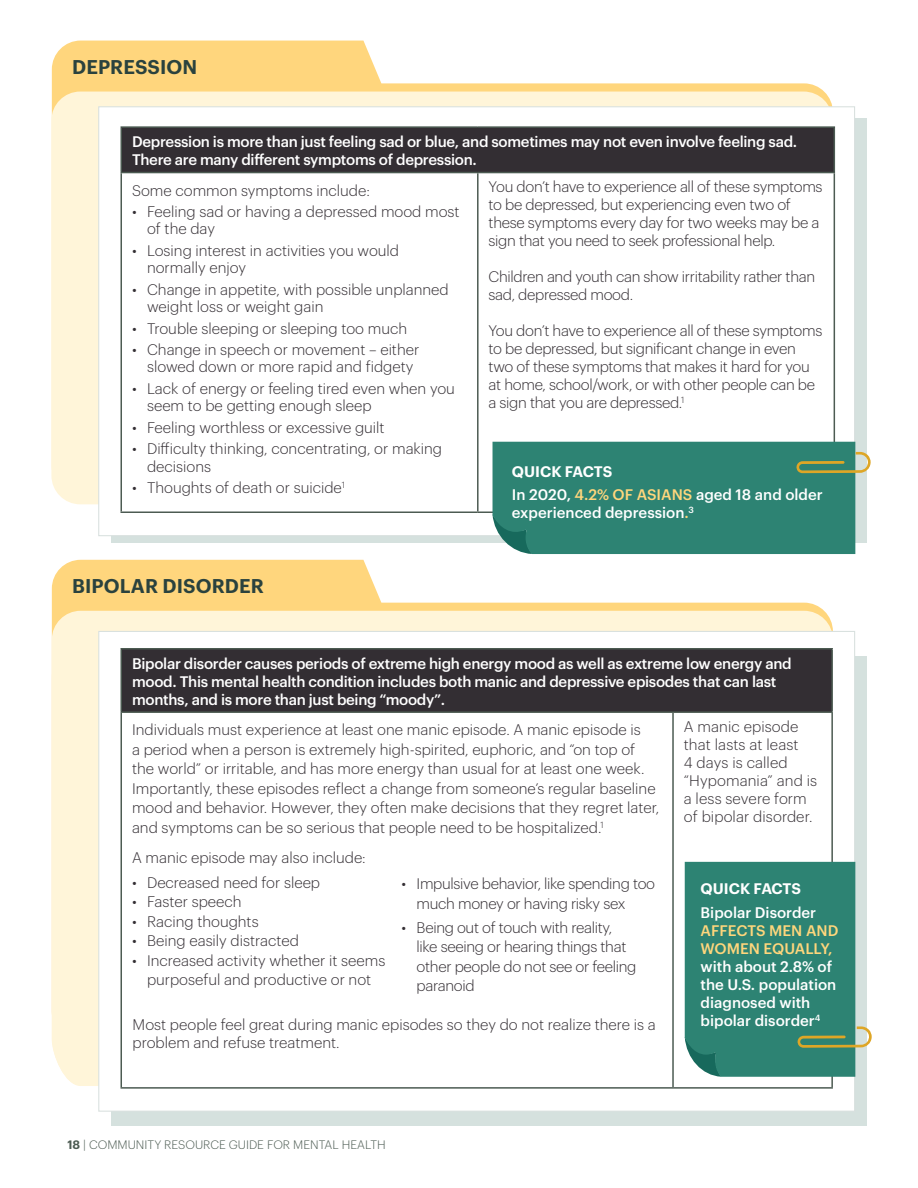
<style>
.page{position:relative;width:918px;height:1188px;background:#fff}
.page>*{position:absolute;margin:0;border:0;box-sizing:border-box;transform-origin:0 0}
.t1{font:600 19.5px "Graphik";letter-spacing:.005em;color:#2a423e}
.t2{font:300 15px/17.2px "Graphik";color:#332e33}
.t3{font:300 15px/18px "Graphik";letter-spacing:-.02em;color:#332e33}
.t4{font:500 15px/18px "Graphik";letter-spacing:-.02em;color:#fff}
.t5{font:500 15px/18px "Graphik";color:#fff}
.t6{font:500 15px/18px "Graphik";color:#ffd67c}
.t7{font:600 15px "Graphik";letter-spacing:-.005em;color:#fff}
.t8{font:300 12px "Graphik";color:#4c5b52}
.s1{font-weight:600}
.s2{color:#ffd67c}
</style>
<div class="page">
<svg style="left:52px;top:41px;width:780px;height:453px"></svg>
<div style="left:51px;top:92px;width:782px;height:412px;background:#fff5d9;border-radius:29px"></div>
<div style="left:111px;top:118px;width:756px;height:425px;background:#d5e1de"></div>
<div style="left:98px;top:106px;width:757px;height:430px;background:#fff;border:1px solid #d8e0de"></div>
<div style="left:121px;top:127px;width:713px;height:46px;background:#332e33"></div>
<hr style="left:121px;top:126px;width:357px;height:2px;background:#4c5b52">
<hr style="left:121px;top:128px;width:1px;height:44px;background:#4c5b52">
<hr style="left:478px;top:126px;width:357px;height:2px;background:#4c5b52">
<hr style="left:834px;top:128px;width:1px;height:44px;background:#4c5b52">
<hr style="left:121px;top:172px;width:357px;height:1px;background:#4c5b52">
<hr style="left:121px;top:173px;width:1px;height:339px;background:#4c5b52">
<hr style="left:478px;top:172px;width:357px;height:1px;background:#4c5b52">
<hr style="left:477px;top:173px;width:2px;height:339px;background:#4c5b52">
<hr style="left:834px;top:173px;width:1px;height:339px;background:#4c5b52">
<hr style="left:121px;top:512px;width:357px;height:1px;background:#4c5b52">
<hr style="left:478px;top:512px;width:357px;height:1px;background:#4c5b52">
<svg style="left:492px;top:442px;width:379px;height:112px;background:#378877"></svg>
<svg style="left:52px;top:560px;width:772px;height:51px"></svg>
<div style="left:52px;top:611px;width:781px;height:475px;background:#fff5d9"></div>
<div style="left:111px;top:656px;width:756px;height:470px;background:#d5e1de"></div>
<div style="left:98px;top:631px;width:757px;height:481px;background:#fff;border:1px solid #d8e0de"></div>
<div style="left:121px;top:649px;width:711px;height:63px;background:#332e33"></div>
<hr style="left:121px;top:648px;width:552px;height:2px;background:#4c5b52">
<hr style="left:121px;top:650px;width:1px;height:61px;background:#4c5b52">
<hr style="left:673px;top:648px;width:160px;height:2px;background:#4c5b52">
<hr style="left:831px;top:650px;width:2px;height:61px;background:#4c5b52">
<hr style="left:121px;top:711px;width:552px;height:2px;background:#4c5b52">
<hr style="left:121px;top:713px;width:1px;height:374px;background:#4c5b52">
<hr style="left:673px;top:711px;width:160px;height:2px;background:#4c5b52">
<hr style="left:672px;top:713px;width:2px;height:374px;background:#4c5b52">
<hr style="left:831px;top:713px;width:2px;height:374px;background:#4c5b52">
<hr style="left:121px;top:1087px;width:552px;height:2px;background:#4c5b52">
<hr style="left:673px;top:1087px;width:160px;height:2px;background:#4c5b52">
<svg style="left:685px;top:862px;width:187px;height:215px;background:#408d7d"></svg>
<h1 class="t1" style="left:72px;top:52px;width:127px">DEPRESSION</h1>
<p class="t4" style="left:132px;top:131px;width:667px">Depression is more than just feeling sad or blue, and sometimes may not even involve feeling sad.<br>There are many different symptoms of depression.</p>
<p class="t2" style="left:132px;top:180px;width:239px">Some common symptoms include:</p>
<p class="t2" style="left:147px;top:202px;width:314px;text-indent:-15px">• Feeling sad or having a depressed mood most of the day</p>
<p class="t2" style="left:147px;top:241px;width:254px;text-indent:-15px">• Losing interest in activities you would normally enjoy</p>
<p class="t2" style="left:147px;top:280px;width:303px;text-indent:-15px">• Change in appetite, with possible unplanned weight loss or weight gain</p>
<p class="t2" style="left:132px;top:318px;width:277px">• Trouble sleeping or sleeping too much</p>
<p class="t2" style="left:147px;top:340px;width:274px;text-indent:-15px">• Change in speech or movement – either slowed down or more rapid and fidgety</p>
<p class="t2" style="left:147px;top:379px;width:309px;text-indent:-15px">• Lack of energy or feeling tired even when you seem to be getting enough sleep</p>
<p class="t2" style="left:132px;top:418px;width:254px">• Feeling worthless or excessive guilt</p>
<p class="t2" style="left:147px;top:439px;width:297px;text-indent:-15px">• Difficulty thinking, concentrating, or making decisions</p>
<p class="t2" style="left:132px;top:478px;width:215px">• Thoughts of death or suicide<sup>1</sup></p>
<p class="t3" style="left:489px;top:177px;width:336px">You don’t have to experience all of these symptoms to be depressed, but experiencing even two of these symptoms every day for two weeks may be a sign that you need to seek professional help.</p>
<p class="t3" style="left:489px;top:267px;width:328px">Children and youth can show irritability rather than sad, depressed mood.</p>
<p class="t3" style="left:489px;top:321px;width:335px">You don’t have to experience all of these symptoms to be depressed, but significant change in even two of these symptoms that makes it hard for you at home, school/work, or with other people can be a sign that you are depressed.<sup>1</sup></p>
<p class="t5" style="left:512px;top:458px;width:312px;line-height:23.4px"><span class="s1">QUICK FACTS<br></span>In 2020, <span class="s2">4.2% OF ASIANS</span> aged 18 and older</p>
<p class="t5" style="left:512px;top:502px;width:184px">experienced depression<span class="s2">.</span><sup>3</sup></p>
<h1 class="t1" style="left:72px;top:571px;width:193px">BIPOLAR DISORDER</h1>
<p class="t4" style="left:132px;top:653px;width:661px">Bipolar disorder causes periods of extreme high energy mood as well as extreme low energy and mood. This mental health condition includes both manic and depressive episodes that can last months, and is more than just being “moody”.</p>
<p class="t2" style="left:132px;top:719px;width:529px;line-height:19.5px">Individuals must experience at least one manic episode. A manic episode is<br>a period when a person is extremely high-spirited, euphoric, and “on top of the world” or irritable, and has more energy than usual for at least one week.<br>Importantly, these episodes reflect a change from someone’s regular baseline mood and behavior. However, they often make decisions that they regret later, and symptoms can be so serious that people need to be hospitalized.<sup>1</sup></p>
<p class="t2" style="left:132px;top:848px;width:235px">A manic episode may also include:</p>
<p class="t2" style="left:132px;top:873px;width:190px">• Decreased need for sleep</p>
<p class="t2" style="left:132px;top:892px;width:111px">• Faster speech</p>
<p class="t2" style="left:132px;top:912px;width:128px">• Racing thoughts</p>
<p class="t2" style="left:132px;top:931px;width:168px">• Being easily distracted</p>
<p class="t2" style="left:132px;top:950px;width:255px;line-height:19.5px;text-align:center">• Increased activity whether it seems purposeful and productive or not</p>
<p class="t2" style="left:684px;top:716px;width:135px;line-height:18px">A manic episode that lasts at least<br>4 days is called “Hypomania” and is a less severe form of bipolar disorder.</p>
<p class="t3" style="left:417px;top:873px;width:240px;line-height:19.5px;text-indent:-15px">• Impulsive behavior, like spending too much money or having risky sex</p>
<p class="t3" style="left:417px;top:916px;width:221px;line-height:19.5px;text-indent:-15px">• Being out of touch with reality, like seeing or hearing things that other people do not see or feeling paranoid</p>
<p class="t2" style="left:133px;top:1014px;width:525px;line-height:18px">Most people feel great during manic episodes so they do not realize there is a problem and refuse treatment.</p>
<p class="t7" style="left:701px;top:877px;width:102px">QUICK FACTS</p>
<p class="t5" style="left:701px;top:902px;width:117px">Bipolar Disorder</p>
<p class="t6" style="left:701px;top:920px;width:139px">AFFECTS MEN AND<br>WOMEN EQUALLY,</p>
<p class="t5" style="left:701px;top:956px;width:137px">with about 2.8% of the U.S. population diagnosed with bipolar disorder<sup>4</sup></p>
<p class="t8" style="left:67px;top:1136px;width:320px"><span class="s1">18</span> | COMMUNITY RESOURCE GUIDE FOR MENTAL HEALTH</p>
</div>
